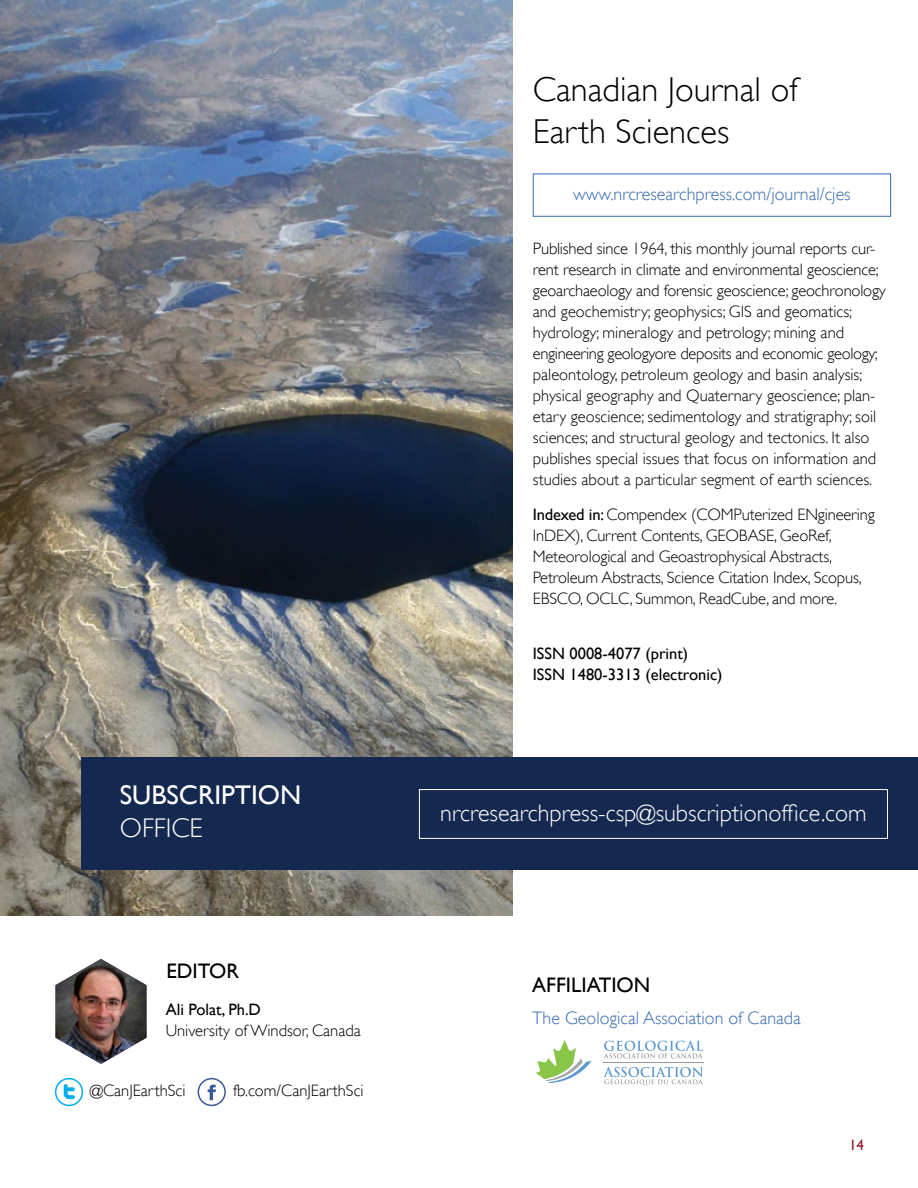
<style>
.page{position:relative;width:918px;height:1188px;background:#fff}
.page>*{position:absolute;margin:0;border:0;box-sizing:border-box;transform-origin:0 0}
.t1{font:300 34.5px/41.4px "Gill Sans";color:#000}
.t2{font:27px "Gill Sans";color:#fff}
.t3{font:300 27px "Gill Sans";color:#fff}
.t4{font:300 24px "Gill Sans";color:#fff}
.t5{font:21px "Gill Sans";color:#000}
.t6{font:300 18px "Gill Sans";color:#396ab3}
.t7{font:300 18px "Gill Sans";color:#386ab3}
.t8{font:300 16.5px/21px "Gill Sans";color:#000}
.t9{font:16.5px/21px "Gill Sans";color:#000}
.t10{font:15px "Gill Sans";color:#921a29}
.s1{font-weight:400}
</style>
<div class="page">
<div style="left:55px;top:1078px;width:28px;height:28px;border:2px solid #00aeef;border-radius:50%"></div>
<svg style="left:64px;top:1084px;width:11px;height:15px"></svg>
<div style="left:533px;top:174px;width:358px;height:43px;border:1px solid #386ab3"></div>
<img style="left:0;top:0;width:513px;height:916px">
<div style="left:81px;top:758px;width:837px;height:112px;background:#152950"></div>
<div style="left:419px;top:789px;width:469px;height:50px;border:1px solid #fff"></div>
<img style="left:55px;top:959px;width:92px;height:105px">
<svg style="left:604px;top:1041px;width:99px;height:17px"></svg>
<svg style="left:603px;top:1067px;width:100px;height:18px"></svg>
<hr style="left:603px;top:1062px;width:101px;height:1px;background:#939598">
<svg style="left:536px;top:1040px;width:56px;height:43px"></svg>
<div style="left:198px;top:1078px;width:28px;height:28px;border:2px solid #3b5998;border-radius:50%"></div>
<svg style="left:208px;top:1085px;width:8px;height:15px"></svg>
<h2 class="t2" style="left:120px;top:779px;width:183px">SUBSCRIPTION</h2>
<h2 class="t3" style="left:120px;top:812px;width:84px">OFFICE</h2>
<p class="t5" style="left:166px;top:958px;width:74px">EDITOR</p>
<p class="t9" style="left:166px;top:999px;width:97px">Ali Polat, Ph.D</p>
<p class="t8" style="left:166px;top:1020px;width:197px">University of Windsor, Canada</p>
<p class="t8" style="left:90px;top:1080px;width:97px">@CanJEarthSci</p>
<p class="t8" style="left:233px;top:1080px;width:132px">fb.com/CanJEarthSci</p>
<h1 class="t1" style="left:533px;top:69px;width:266px">Canadian Journal of<br>Earth Sciences</h1>
<p class="t6" style="left:573px;top:184px;width:279px">www.nrcresearchpress.com/journal/cjes</p>
<p class="t8" style="left:533px;top:238px;width:355px">Published since 1964, this monthly journal reports cur&shy;rent research in climate and environmental geoscience; geoarchaeology and forensic geoscience; geochronology and geochemistry; geophysics; GIS and geomatics; hydrology; mineralogy and petrology; mining and engineering geologyore deposits and economic geology; paleontology, petroleum geology and basin analysis; physical geography and Quaternary geoscience; plan&shy;etary geoscience; sedimentology and stratigraphy; soil sciences; and structural geology and tectonics. It also publishes special issues that focus on information and studies about a particular segment of earth sciences.</p>
<p class="t8" style="left:533px;top:504px;width:343px"><span class="s1">Indexed in:</span> Compendex (COMPuterized ENgineering InDEX), Current Contents, GEOBASE, GeoRef, Meteorological and Geoastrophysical Abstracts, Petroleum Abstracts, Science Citation Index, Scopus, EBSCO, OCLC, Summon, ReadCube, and more.</p>
<p class="t9" style="left:533px;top:643px;width:191px">ISSN 0008-4077 (print)<br>ISSN 1480-3313 (electronic)</p>
<h3 class="t4" style="left:440px;top:799px;width:428px">nrcresearchpress-csp@subscriptionoffice.com</h3>
<p class="t5" style="left:532px;top:973px;width:120px">AFFILIATION</p>
<p class="t7" style="left:532px;top:1007px;width:270px">The Geological Association of Canada</p>
<p class="t10" style="left:849px;top:1136px;width:16px">14</p>
</div>
